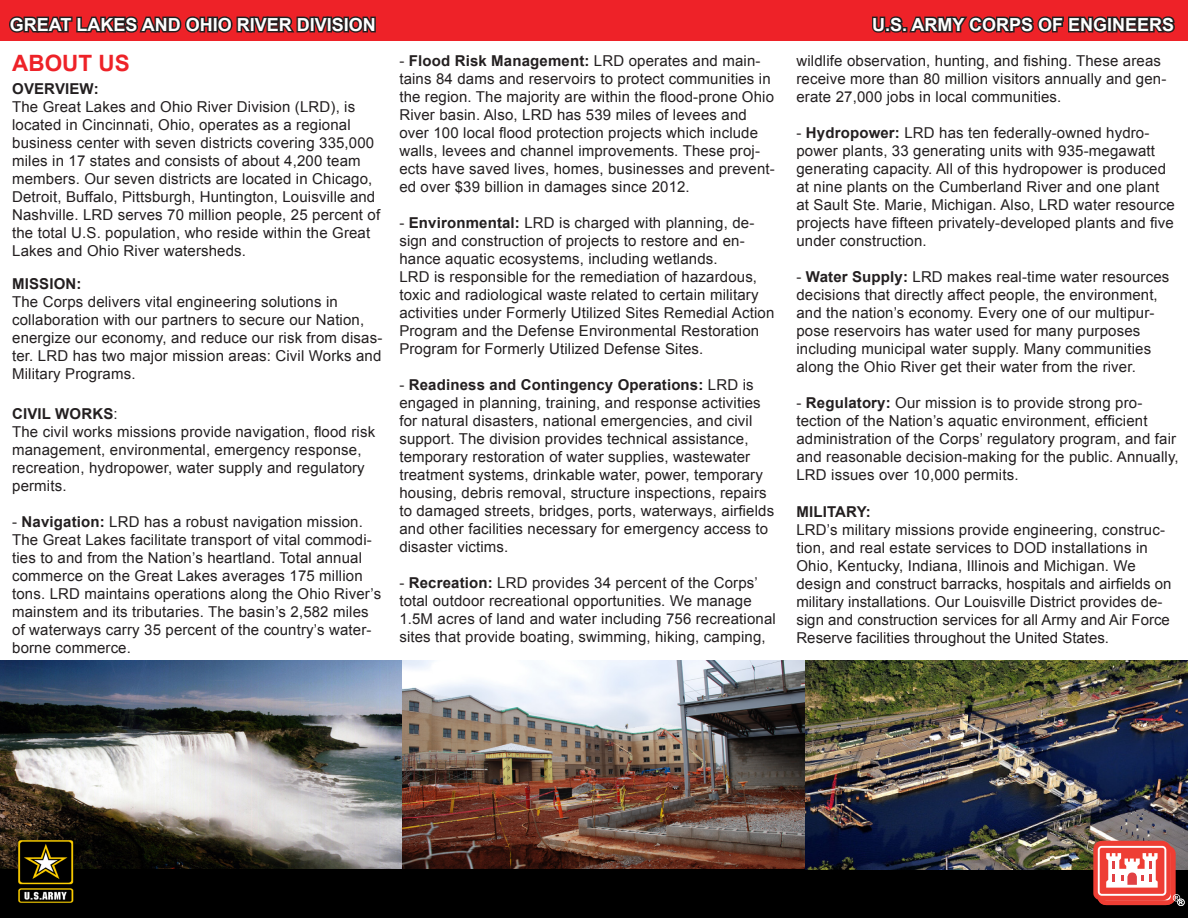
<style>
.page{position:relative;width:1188px;height:918px;background:#fff}
.page>*{position:absolute;margin:0;border:0;box-sizing:border-box;transform-origin:0 0}
.t1{font:700 22.5px "Arial";color:#ee2228}
.t2{font:700 18px "Arial";color:#fff}
.t3{font:15px/18px "Arial";letter-spacing:.01em;color:#231f20}
.t4{font:700 15px "Arial";letter-spacing:.01em;color:#231f20}
.s1{font-weight:400}
.s2{font-weight:700}
</style>
<div class="page">
<img style="left:0;top:661px;width:1188px;height:208px">
<div style="left:0;top:869px;width:1188px;height:49px;background:#000"></div>
<div style="left:0;top:0;width:1188px;height:41px;background:#ee2228"></div>
<svg style="left:872px;top:16px;width:303px;height:17px;background:#531f21"></svg>
<svg style="left:9px;top:16px;width:367px;height:17px;background:#521f21"></svg>
<svg style="left:1093px;top:841px;width:92px;height:65px;background:#da726d"></svg>
<img style="left:18px;top:841px;width:55px;height:62px">
<p class="t2" style="left:10px;top:13px;width:368px">GREAT LAKES AND OHIO RIVER DIVISION</p>
<p class="t2" style="left:872px;top:13px;width:304px">U.S. ARMY CORPS OF ENGINEERS</p>
<p class="t1" style="left:12px;top:48px;width:119px">ABOUT US</p>
<p class="t4" style="left:12px;top:78px;width:88px">OVERVIEW:</p>
<p class="t3" style="left:12px;top:98px;width:370px">The Great Lakes and Ohio River Division (LRD), is located in Cincinnati, Ohio, operates as a regional business center with seven districts covering 335,000 miles in 17 states and consists of about 4,200 team members. Our seven districts are located in Chicago, Detroit, Buffalo, Pittsburgh, Huntington, Louisville and Nashville. LRD serves 70 million people, 25 percent of the total U.S. population, who reside within the Great Lakes and Ohio River watersheds.</p>
<p class="t4" style="left:12px;top:273px;width:71px">MISSION:</p>
<p class="t3" style="left:12px;top:293px;width:372px">The Corps delivers vital engineering solutions in collaboration with our partners to secure our Nation, energize our economy, and reduce our risk from disas&shy;ter. LRD has two major mission areas: Civil Works and Military Programs.</p>
<p class="t4" style="left:12px;top:404px;width:107px">CIVIL WORKS<span class="s1">:</span></p>
<p class="t3" style="left:12px;top:423px;width:365px">The civil works missions provide navigation, flood risk management, environmental, emergency response, recreation, hydropower, water supply and regulatory permits.</p>
<p class="t3" style="left:12px;top:513px;width:371px">- <span class="s2">Navigation:</span> LRD has a robust navigation mission.<br>The Great Lakes facilitate transport of vital commodi&shy;ties to and from the Nation’s heartland. Total annual commerce on the Great Lakes averages 175 million tons. LRD maintains operations along the Ohio River’s mainstem and its tributaries. The basin’s 2,582 miles of waterways carry 35 percent of the country’s water&shy;borne commerce.</p>
<p class="t3" style="left:796px;top:52px;width:371px">wildlife observation, hunting, and fishing. These areas receive more than 80 million visitors annually and gen&shy;erate 27,000 jobs in local communities.</p>
<p class="t3" style="left:796px;top:124px;width:380px">- <span class="s2">Hydropower:</span> LRD has ten federally-owned hydro&shy;power plants, 33 generating units with 935-megawatt generating capacity. All of this hydropower is produced at nine plants on the Cumberland River and one plant at Sault Ste. Marie, Michigan. Also, LRD water resource projects have fifteen privately-developed plants and five under construction.</p>
<p class="t3" style="left:796px;top:268px;width:374px">- <span class="s2">Water Supply:</span> LRD makes real-time water resources decisions that directly affect people, the environment, and the nation’s economy. Every one of our multipur&shy;pose reservoirs has water used for many purposes including municipal water supply. Many communities along the Ohio River get their water from the river.</p>
<p class="t3" style="left:796px;top:394px;width:384px">- <span class="s2">Regulatory:</span> Our mission is to provide strong pro&shy;tection of the Nation’s aquatic environment, efficient administration of the Corps’ regulatory program, and fair and reasonable decision-making for the public. Annually, LRD issues over 10,000 permits.</p>
<p class="t4" style="left:796px;top:502px;width:76px">MILITARY:</p>
<p class="t3" style="left:796px;top:521px;width:377px">LRD’s military missions provide engineering, construc&shy;tion, and real estate services to DOD installations in Ohio, Kentucky, Indiana, Illinois and Michigan. We design and construct barracks, hospitals and airfields on military installations. Our Louisville District provides de&shy;sign and construction services for all Army and Air Force Reserve facilities throughout the United States.</p>
<p class="t3" style="left:399px;top:52px;width:377px">- <span class="s2">Flood Risk Management:</span> LRD operates and main&shy;tains 84 dams and reservoirs to protect communities in the region. The majority are within the flood-prone Ohio River basin. Also, LRD has 539 miles of levees and over 100 local flood protection projects which include walls, levees and channel improvements. These proj&shy;ects have saved lives, homes, businesses and prevent&shy;ed over $39 billion in damages since 2012.</p>
<p class="t3" style="left:399px;top:214px;width:356px">- <span class="s2">Environmental:</span> LRD is charged with planning, de&shy;sign and construction of projects to restore and en&shy;hance aquatic ecosystems, including wetlands.</p>
<p class="t3" style="left:399px;top:268px;width:377px">LRD is responsible for the remediation of hazardous, toxic and radiological waste related to certain military activities under Formerly Utilized Sites Remedial Action Program and the Defense Environmental Restoration Program for Formerly Utilized Defense Sites.</p>
<p class="t3" style="left:399px;top:376px;width:376px">- <span class="s2">Readiness and Contingency Operations:</span> LRD is engaged in planning, training, and response activities for natural disasters, national emergencies, and civil support. The division provides technical assistance, temporary restoration of water supplies, wastewater treatment systems, drinkable water, power, temporary housing, debris removal, structure inspections, repairs to damaged streets, bridges, ports, waterways, airfields and other facilities necessary for emergency access to disaster victims.</p>
<p class="t3" style="left:399px;top:574px;width:378px">- <span class="s2">Recreation:</span> LRD provides 34 percent of the Corps’ total outdoor recreational opportunities. We manage 1.5M acres of land and water including 756 recreational sites that provide boating, swimming, hiking, camping,</p>
</div>
